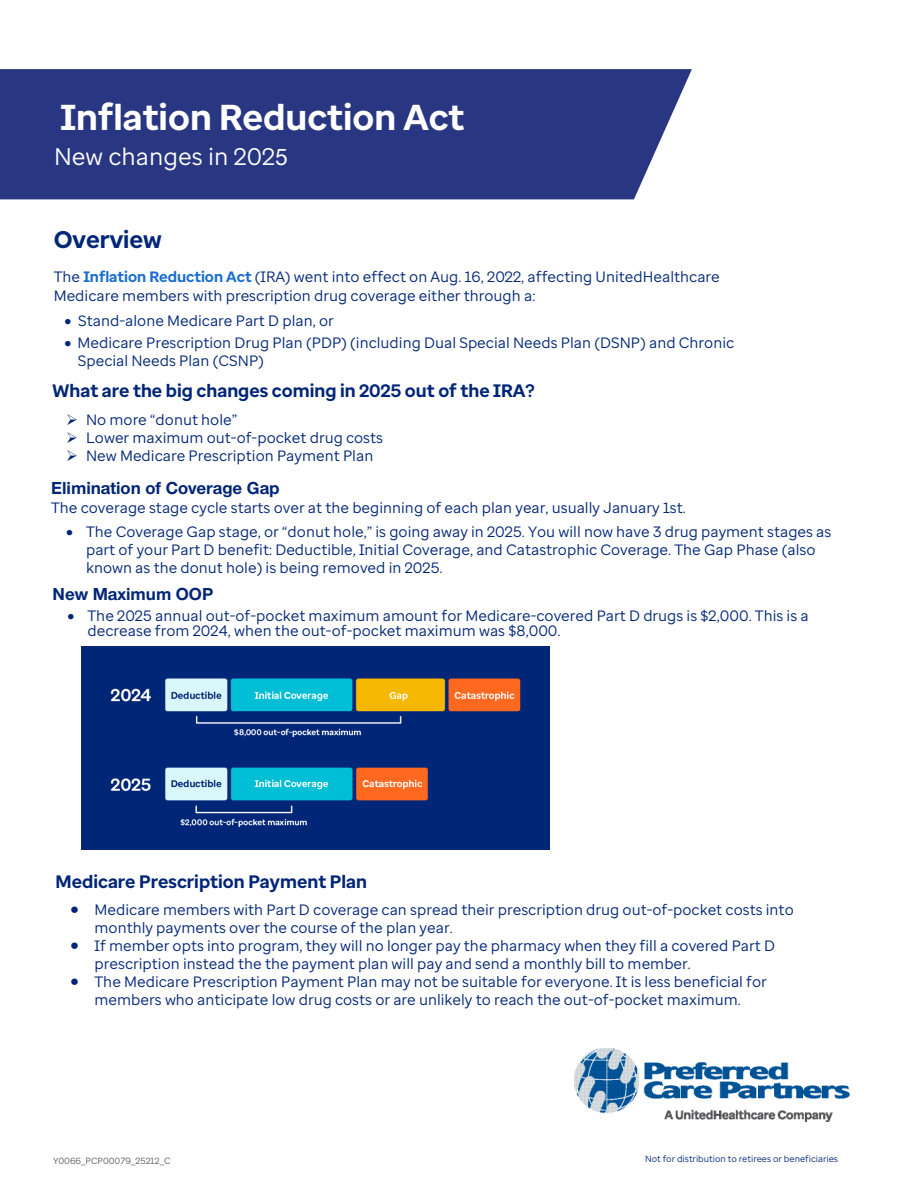
<style>
.page{position:relative;width:918px;height:1188px;background:#fff}
.page>*{position:absolute;margin:0;border:0;box-sizing:border-box;transform-origin:0 0}
.t1{font:700 36px "Enterprise Sans";color:#fff}
.t2{font:24px "Enterprise Sans";color:#fff}
.t3{font:700 24px "Enterprise Sans";color:#002677}
.t4{font:700 18px "Enterprise Sans";color:#002577}
.t5{font:700 18px "UHC Sans";color:#002577}
.t6{font:15px/18px "Enterprise Sans";color:#002577}
.t7{font:15px/19.4px "Enterprise Sans";color:#002677}
.t8{font:9px "Enterprise Sans";color:#002577}
.t9{font:9px "Enterprise Sans";color:#5a5a5a}
.s1{font-family:"UHC Sans";font-weight:500}
.s2{font-weight:700;color:#196ecf}
</style>
<div class="page">
<div style="left:0;top:69px;width:692px;height:130px;background:#293682"></div>
<img style="left:81px;top:647px;width:469px;height:203px">
<img style="left:574px;top:1049px;width:276px;height:73px">
<h1 class="t1" style="left:61px;top:93px;width:405px">Inflation Reduction Act</h1>
<h2 class="t2" style="left:54px;top:141px;width:236px">New changes in 202<span class="s1">5</span></h2>
<h2 class="t3" style="left:54px;top:224px;width:110px">Overview</h2>
<p class="t7" style="left:54px;top:267px;width:668px">The <span class="s2">Inflation Reduction Act</span> (IRA) went into effect on Aug. 16, 2022, affecting UnitedHealthcare<br>Medicare members with prescription drug coverage either through a:</p>
<p class="t7" style="left:64px;top:311px;width:271px">• Stand-alone Medicare Part D plan, or</p>
<p class="t7" style="left:78px;top:334px;width:658px;line-height:17.7px;text-indent:-13px">• Medicare Prescription Drug Plan (PDP) (including Dual Special Needs Plan (DSNP) and Chronic<br>Special Needs Plan (CSNP)</p>
<p class="t4" style="left:53px;top:379px;width:484px">What are the big changes coming in 2025 out of the IRA?</p>
<p class="t6" style="left:66px;top:411px;width:173px">➢ No more “donut hole”</p>
<p class="t6" style="left:66px;top:429px;width:319px">➢ Lower maximum out-of-pocket drug costs</p>
<p class="t6" style="left:66px;top:447px;width:309px">➢ New Medicare Prescription Payment Plan</p>
<p class="t5" style="left:51px;top:476px;width:230px">Elimination of Coverage Gap</p>
<p class="t6" style="left:51px;top:498px;width:636px">The coverage stage cycle starts over at the beginning of each plan year, usually January 1st.</p>
<p class="t6" style="left:86px;top:523px;width:747px;text-indent:-20px">• The Coverage Gap stage, or “donut hole,” is going away in 2025. You will now have 3 drug payment stages as part of your Part D benefit: Deductible, Initial Coverage, and Catastrophic Coverage. The Gap Phase (also known as the donut hole) is being removed in 2025.</p>
<p class="t5" style="left:53px;top:582px;width:162px">New Maximum OOP</p>
<p class="t6" style="left:88px;top:608px;width:723px;line-height:15px;text-indent:-20px">• The 2025 annual out-of-pocket maximum amount for Medicare-covered Part D drugs is $2,000. This is a decrease from 2024, when the out-of-pocket maximum was $8,000.</p>
<p class="t4" style="left:56px;top:870px;width:313px">Medicare Prescription Payment Plan</p>
<p class="t6" style="left:95px;top:901px;width:701px;text-indent:-24px">• Medicare members with Part D coverage can spread their prescription drug out-of-pocket costs into monthly payments over the course of the plan year.</p>
<p class="t6" style="left:95px;top:937px;width:682px;text-indent:-24px">• If member opts into program, they will no longer pay the pharmacy when they fill a covered Part D prescription instead the the payment plan will pay and send a monthly bill to member.</p>
<p class="t6" style="left:71px;top:973px;width:698px;text-align:center">• The Medicare Prescription Payment Plan may not be suitable for everyone. It is less beneficial for members who anticipate low drug costs or are unlikely to reach the out-of-pocket maximum.</p>
<p class="t9" style="left:53px;top:1155px;width:119px">Y0066_PCP00079_25212_C</p>
<p class="t8" style="left:645px;top:1153px;width:195px">Not for distribution to retirees or beneficiaries</p>
</div>
